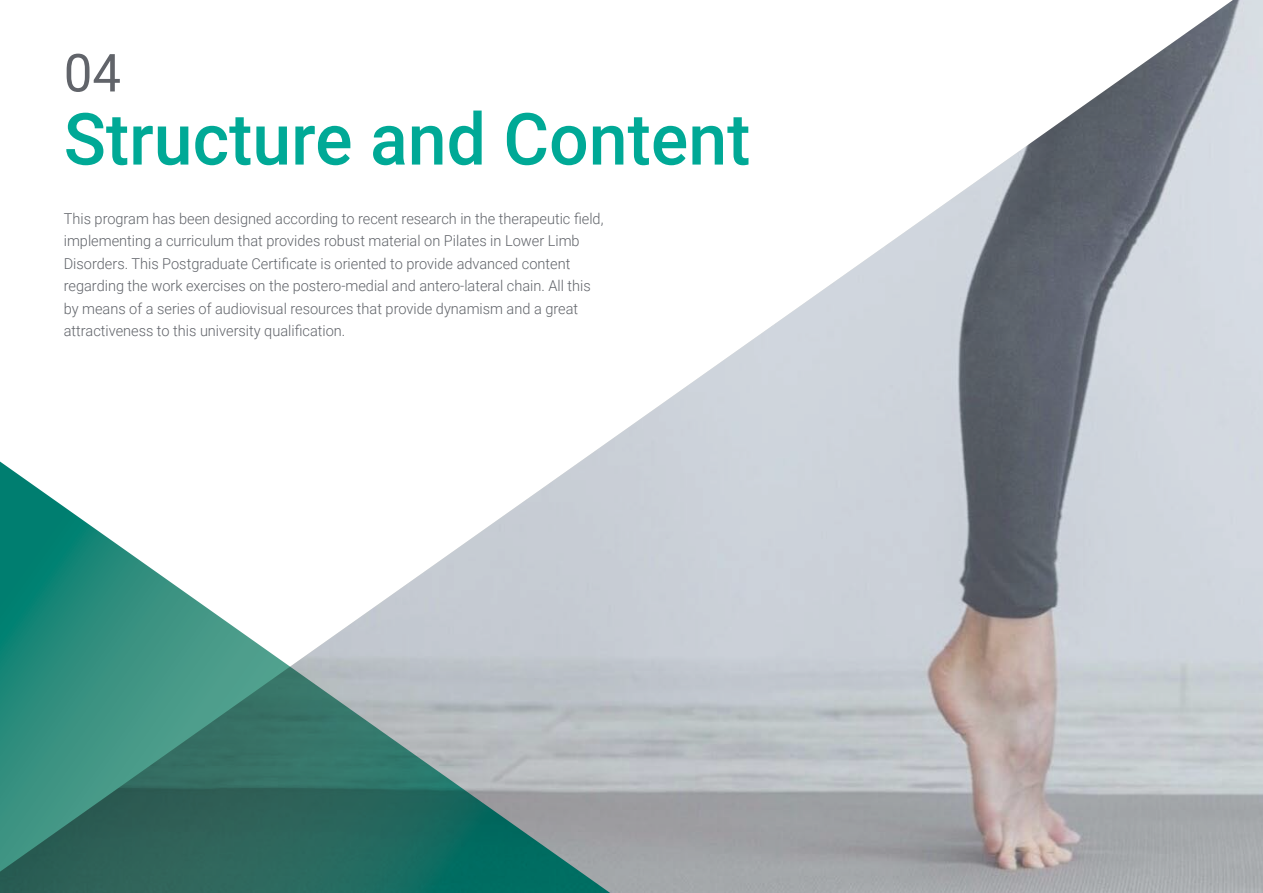
<style>
.page{position:relative;width:1263px;height:893px;background:#fff}
.page>*{position:absolute;margin:0;border:0;box-sizing:border-box;transform-origin:0 0}
.t1{font:500 72px "Roboto";color:#00a996}
.t2{font:52.5px "Roboto";color:#61646a}
.t3{font:300 15px/22.5px "Roboto";color:#61646a}
</style>
<div class="page">
<img style="left:602px;top:0;width:661px;height:893px">
<svg style="left:0;top:446px;width:640px;height:447px"></svg>
<h2 class="t2" style="left:64px;top:36px;width:59px">04</h2>
<h1 class="t1" style="left:64px;top:89px;width:688px">Structure and Content</h1>
<p class="t3" style="left:64px;top:207px;width:541px">This program has been designed according to recent research in the therapeutic field, implementing a curriculum that provides robust material on Pilates in Lower Limb Disorders. This Postgraduate Certificate is oriented to provide advanced content regarding the work exercises on the postero-medial and antero-lateral chain. All this by means of a series of audiovisual resources that provide dynamism and a great attractiveness to this university qualification.</p>
</div>
